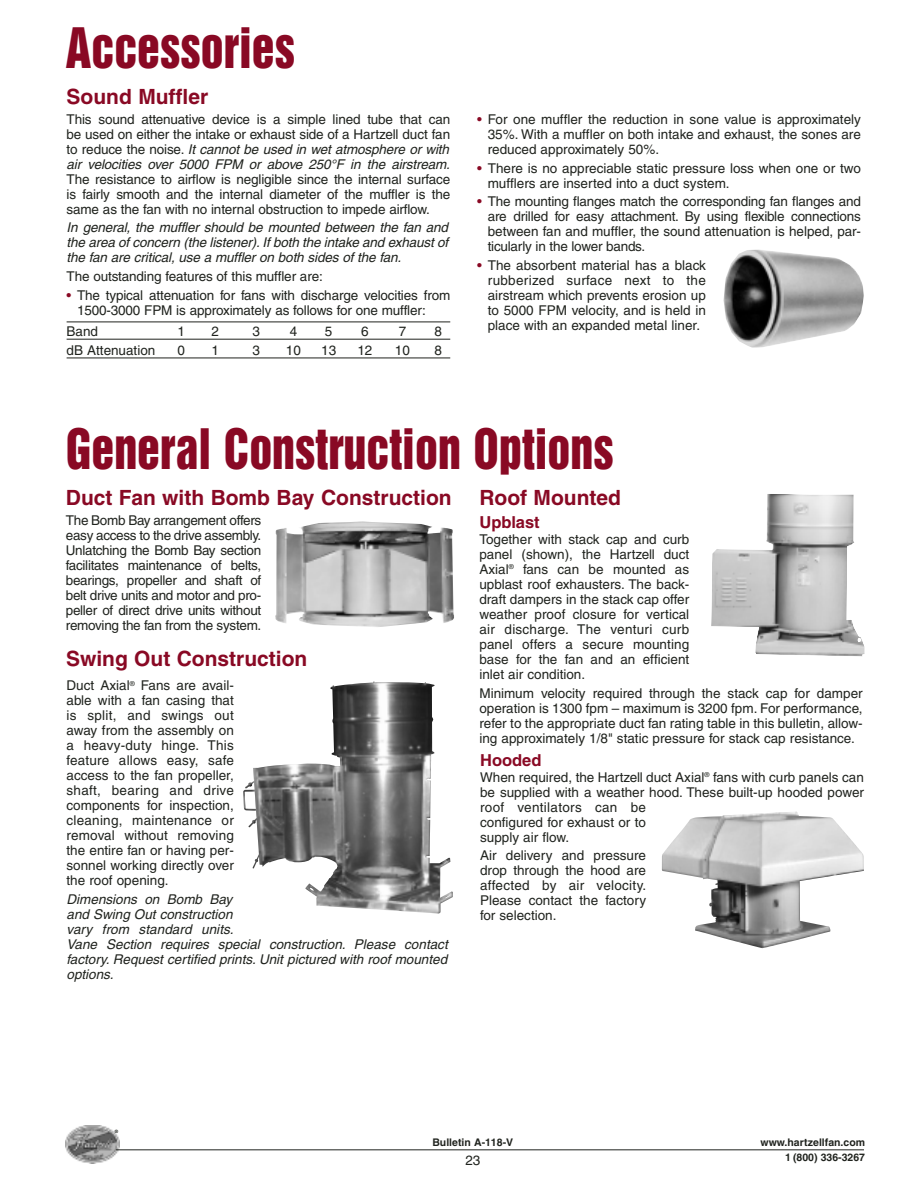
<style>
.page{position:relative;width:918px;height:1188px;background:#fff}
.page>*{position:absolute;margin:0;border:0;box-sizing:border-box;transform-origin:0 0}
.t1{font:51px "Helvetica Inserat";color:#890924;scale:.9 1}
.t2{font:700 21px "Helvetica";color:#890924}
.t3{font:700 16.5px "Helvetica";color:#890924}
.t4{font:13.5px/15px "Helvetica";color:#20231e;text-align:justify}
.t5{font:italic 13.5px/15px "Helvetica";color:#20231e;text-align:justify}
.t6{font:700 10.5px/15.3px "Helvetica";color:#20231e;text-align:right}
.t7{font:700 4.5px "Helvetica";color:#20231e}
.s1{font-style:italic}
.s2{color:#890924}
</style>
<div class="page">
<img style="left:65px;top:1125px;width:54px;height:38px">
<hr style="left:116px;top:1149px;width:748px;height:1px;background:#20231e">
<hr style="left:67px;top:322px;width:383px;height:1px;background:#20231e">
<hr style="left:67px;top:339px;width:383px;height:1px;background:#20231e">
<hr style="left:67px;top:358px;width:383px;height:1px;background:#20231e">
<img style="left:275px;top:522px;width:179px;height:105px">
<img style="left:711px;top:494px;width:154px;height:163px">
<img style="left:724px;top:250px;width:140px;height:98px">
<img style="left:662px;top:812px;width:202px;height:136px">
<img style="left:243px;top:682px;width:210px;height:232px">
<h1 class="t1" style="left:66px;top:28px;width:256px">Accessories</h1>
<h2 class="t2" style="left:67px;top:89px;width:143px">Sound Muffler</h2>
<p class="t4" style="left:67px;top:113px;width:388px;text-align:left">This sound attenuative device is a simple lined tube that can be used on either the intake or exhaust side of a Hartzell duct fan t o r e d u c e t h e n o i s e . <span class="s1">It cannot be used in wet atmosphere or with air velocities over 5000 FPM or above 250°F in the airstream.</span></p>
<p class="t4" style="left:67px;top:173px;width:385px">The resistance to airflow is negligible since the internal surface is fairly smooth and the internal diameter of the muffler is the same as the fan with no internal obstruction to impede airflow.</p>
<p class="t5" style="left:67px;top:221px;width:386px">In general, the muffler should be mounted between the fan and the area ofconcern (the listener). Ifboth the intake and exhaustof the fan are critical, use a muffler on both sides of the fan.</p>
<p class="t4" style="left:67px;top:270px;width:258px">The outstanding features of this muffler are:</p>
<p class="t4" style="left:77px;top:289px;width:375px;text-indent:-11px"><span class="s2">•</span> The typical attenuation for fans with discharge velocities from<br>1500-3000 FPM is approximately as follows for one muffler:</p>
<p class="t4" style="left:67px;top:325px;width:33px">Band</p>
<p class="t4" style="left:178px;top:325px;width:9px">1</p>
<p class="t4" style="left:211px;top:325px;width:9px">2</p>
<p class="t4" style="left:253px;top:325px;width:9px">3</p>
<p class="t4" style="left:290px;top:325px;width:9px">4</p>
<p class="t4" style="left:325px;top:325px;width:9px">5</p>
<p class="t4" style="left:361px;top:325px;width:9px">6</p>
<p class="t4" style="left:399px;top:325px;width:9px">7</p>
<p class="t4" style="left:434px;top:325px;width:9px">8</p>
<p class="t4" style="left:67px;top:344px;width:90px">dB Attenuation</p>
<p class="t4" style="left:178px;top:344px;width:9px">0</p>
<p class="t4" style="left:211px;top:344px;width:9px">1</p>
<p class="t4" style="left:253px;top:344px;width:9px">3</p>
<p class="t4" style="left:286px;top:344px;width:17px">10</p>
<p class="t4" style="left:321px;top:344px;width:17px">13</p>
<p class="t4" style="left:357px;top:344px;width:17px">12</p>
<p class="t4" style="left:395px;top:344px;width:17px">10</p>
<p class="t4" style="left:434px;top:344px;width:9px">8</p>
<p class="t4" style="left:488px;top:113px;width:375px;text-indent:-11px"><span class="s2">•</span> For one muffler the reduction in sone value is approximately 35%. With a muffler on both intake and exhaust, the sones are reduced approximately 50%.</p>
<p class="t4" style="left:488px;top:162px;width:375px;text-indent:-11px"><span class="s2">•</span> There is no appreciable static pressure loss when one or two mufflers are inserted into a duct system.</p>
<p class="t4" style="left:488px;top:195px;width:375px;text-indent:-11px"><span class="s2">•</span> The mounting flanges match the corresponding fan flanges and are drilled for easy attachment. By using flexible connections between fan and muffler, the sound attenuation is helped, par&shy;ticularly in the lower bands.</p>
<p class="t4" style="left:488px;top:259px;width:220px;text-indent:-11px"><span class="s2">•</span> The absorbent material has a black rubberized surface next to the airstream which prevents erosion up to 5000 FPM velocity, and is held in place with an expanded metal liner.</p>
<h1 class="t1" style="left:66px;top:428px;width:610px">General Construction Options</h1>
<h2 class="t2" style="left:66px;top:490px;width:387px">Duct Fan with Bomb Bay Construction</h2>
<p class="t4" style="left:66px;top:514px;width:197px">The Bomb Bay arrangement offers easy access to the drive assembly.<br>Unlatching the Bomb Bay section facilitates maintenance of belts, bearings, propeller and shaft of belt drive units and motor and pro&shy;peller of direct drive units without removing the fan from the system.</p>
<h2 class="t2" style="left:66px;top:651px;width:243px">Swing Out Construction</h2>
<p class="t4" style="left:67px;top:680px;width:169px">Duct Axial<sup>®</sup> Fans are avail&shy;able with a fan casing that is split, and swings out away from the assembly on a heavy-duty hinge. This feature allows easy, safe access to the fan propeller, shaft, bearing and drive components for inspection, cleaning, maintenance or removal without removing the entire fan or having per&shy;sonnel working directly over the roof opening.</p>
<p class="t5" style="left:67px;top:893px;width:385px;text-align:left">Dimensions on Bomb Bay<br>and Swing Out construction<br>vary from standard units.<br>Vane Section requires special construction. Please contact factory. Request certified prints. Unit pictured with roof mounted options.</p>
<h2 class="t2" style="left:479px;top:490px;width:143px">Roof Mounted</h2>
<p class="t3" style="left:479px;top:516px;width:62px">Upblast</p>
<p class="t4" style="left:479px;top:533px;width:211px">Together with stack cap and curb panel (shown), the Hartzell duct Axial<sup>®</sup> fans can be mounted as upblast roof exhausters. The back&shy;draft dampers in the stack cap offer weather proof closure for vertical air discharge. The venturi curb panel offers a secure mounting base for the fan and an efficient inlet air condition.</p>
<p class="t4" style="left:479px;top:687px;width:385px">Minimum velocity required through the stack cap for damper operation is 1300 fpm – maximum is 3200 fpm. For performance, refer to the appropriate duct fan rating table in this bulletin, allow&shy;ing approximately 1/8" static pressure for stack cap resistance.</p>
<p class="t3" style="left:480px;top:754px;width:63px">Hooded</p>
<p class="t4" style="left:480px;top:771px;width:385px;text-align:left">When required, the Hartzell duct Axial<sup>®</sup> fans with curb panels can be supplied with a weather hood. These built-up hooded power roof ventilators can be<br>configured for exhaust or to<br>supply air flow.</p>
<p class="t4" style="left:480px;top:849px;width:168px">Air delivery and pressure drop through the hood are affected by air velocity.<br>Please contact the factory for selection.</p>
<p class="t7" style="left:115px;top:1130px;width:5px">®</p>
<p class="t6" style="left:432px;top:1136px;width:82px">Bulletin A-118-V</p>
<p class="t6" style="left:761px;top:1135px;width:106px">www.hartzellfan.com<br>1 (800) 336-3267</p>
<p class="t4" style="left:465px;top:1154px;width:17px">23</p>
</div>
